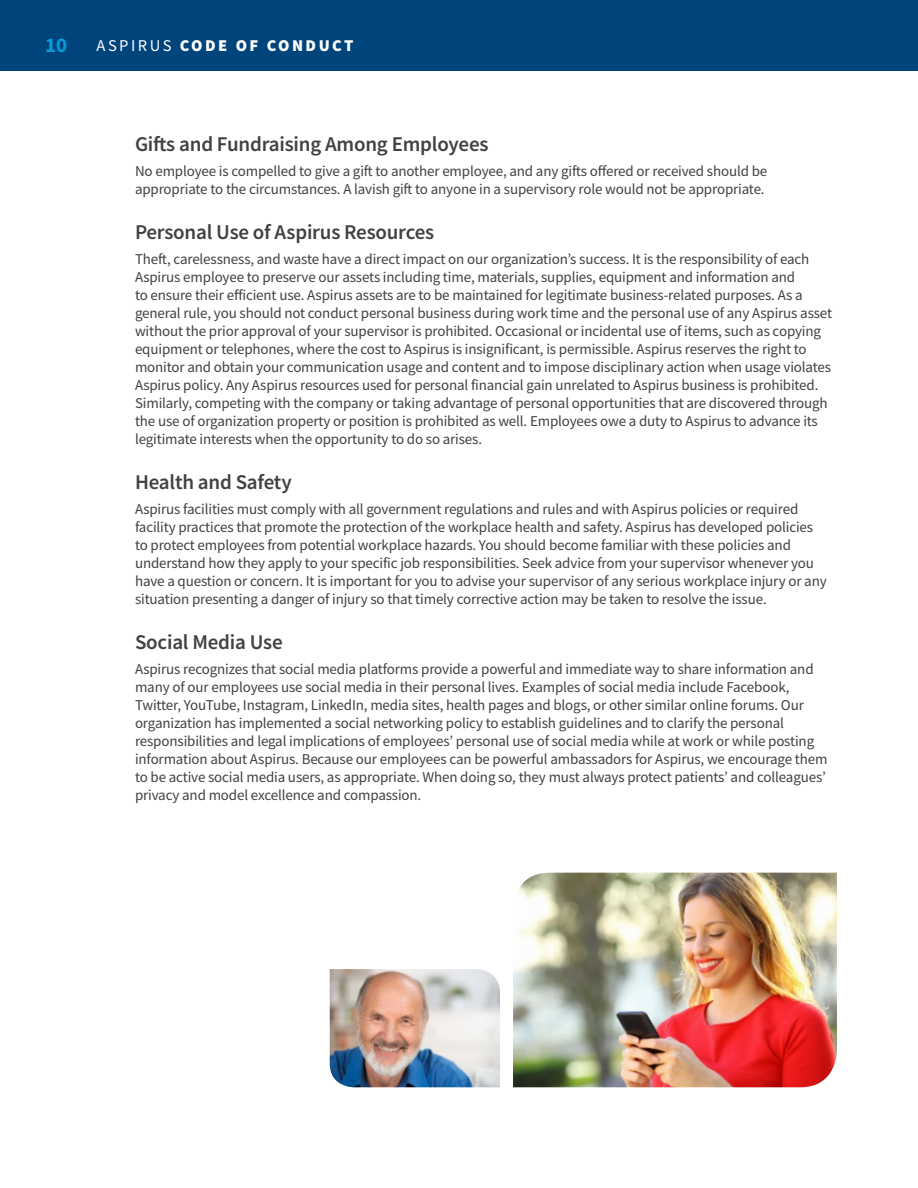
<style>
.page{position:relative;width:918px;height:1188px;background:#fff}
.page>*{position:absolute;margin:0;border:0;box-sizing:border-box;transform-origin:0 0}
.t1{font:600 21px "Source Sans Pro";letter-spacing:-.01em;color:#414042}
.t2{font:700 21px "Source Sans Pro";color:#079bd7}
.t3{font:900 16.5px "Source Sans Pro";letter-spacing:.15em;color:#fff}
.t4{font:15px/18px "Source Sans Pro";letter-spacing:-.01em;color:#414042}
.s1{font-weight:400}
</style>
<div class="page">
<div style="left:0;top:0;width:918px;height:71px;background:#00447c"></div>
<img style="left:330px;top:969px;width:170px;height:118px">
<img style="left:513px;top:873px;width:324px;height:214px">
<h1 class="t2" style="left:45px;top:31px;width:24px">10</h1>
<p class="t3" style="left:97px;top:34px;width:258px"><span class="s1">ASPIRUS</span> CODE OF CONDUCT</p>
<h1 class="t1" style="left:135px;top:130px;width:355px">Gifts and Fundraising Among Employees</h1>
<p class="t4" style="left:135px;top:161px;width:634px">No employee is compelled to give a gift to another employee, and any gifts offered or received should be appropriate to the circumstances. A lavish gift to anyone in a supervisory role would not be appropriate.</p>
<h1 class="t1" style="left:135px;top:218px;width:301px">Personal Use of Aspirus Resources</h1>
<p class="t4" style="left:135px;top:250px;width:699px">Theft, carelessness, and waste have a direct impact on our organization’s success. It is the responsibility of each Aspirus employee to preserve our assets including time, materials, supplies, equipment and information and<br>to ensure their efficient use. Aspirus assets are to be maintained for legitimate business-related purposes. As a general rule, you should not conduct personal business during work time and the personal use of any Aspirus asset without the prior approval of your supervisor is prohibited. Occasional or incidental use of items, such as copying equipment or telephones, where the cost to Aspirus is insignificant, is permissible. Aspirus reserves the right to monitor and obtain your communication usage and content and to impose disciplinary action when usage violates Aspirus policy. Any Aspirus resources used for personal financial gain unrelated to Aspirus business is prohibited.<br>Similarly, competing with the company or taking advantage of personal opportunities that are discovered through the use of organization property or position is prohibited as well. Employees owe a duty to Aspirus to advance its legitimate interests when the opportunity to do so arises.</p>
<h1 class="t1" style="left:135px;top:468px;width:158px">Health and Safety</h1>
<p class="t4" style="left:135px;top:500px;width:693px">Aspirus facilities must comply with all government regulations and rules and with Aspirus policies or required facility practices that promote the protection of the workplace health and safety. Aspirus has developed policies to protect employees from potential workplace hazards. You should become familiar with these policies and understand how they apply to your specific job responsibilities. Seek advice from your supervisor whenever you have a question or concern. It is important for you to advise your supervisor of any serious workplace injury or any situation presenting a danger of injury so that timely corrective action may be taken to resolve the issue.</p>
<h1 class="t1" style="left:135px;top:629px;width:149px">Social Media Use</h1>
<p class="t4" style="left:135px;top:660px;width:694px">Aspirus recognizes that social media platforms provide a powerful and immediate way to share information and many of our employees use social media in their personal lives. Examples of social media include Facebook, Twitter, YouTube, Instagram, LinkedIn, media sites, health pages and blogs, or other similar online forums. Our organization has implemented a social networking policy to establish guidelines and to clarify the personal responsibilities and legal implications of employees’ personal use of social media while at work or while posting information about Aspirus. Because our employees can be powerful ambassadors for Aspirus, we encourage them to be active social media users, as appropriate. When doing so, they must always protect patients’ and colleagues’ privacy and model excellence and compassion.</p>
</div>
